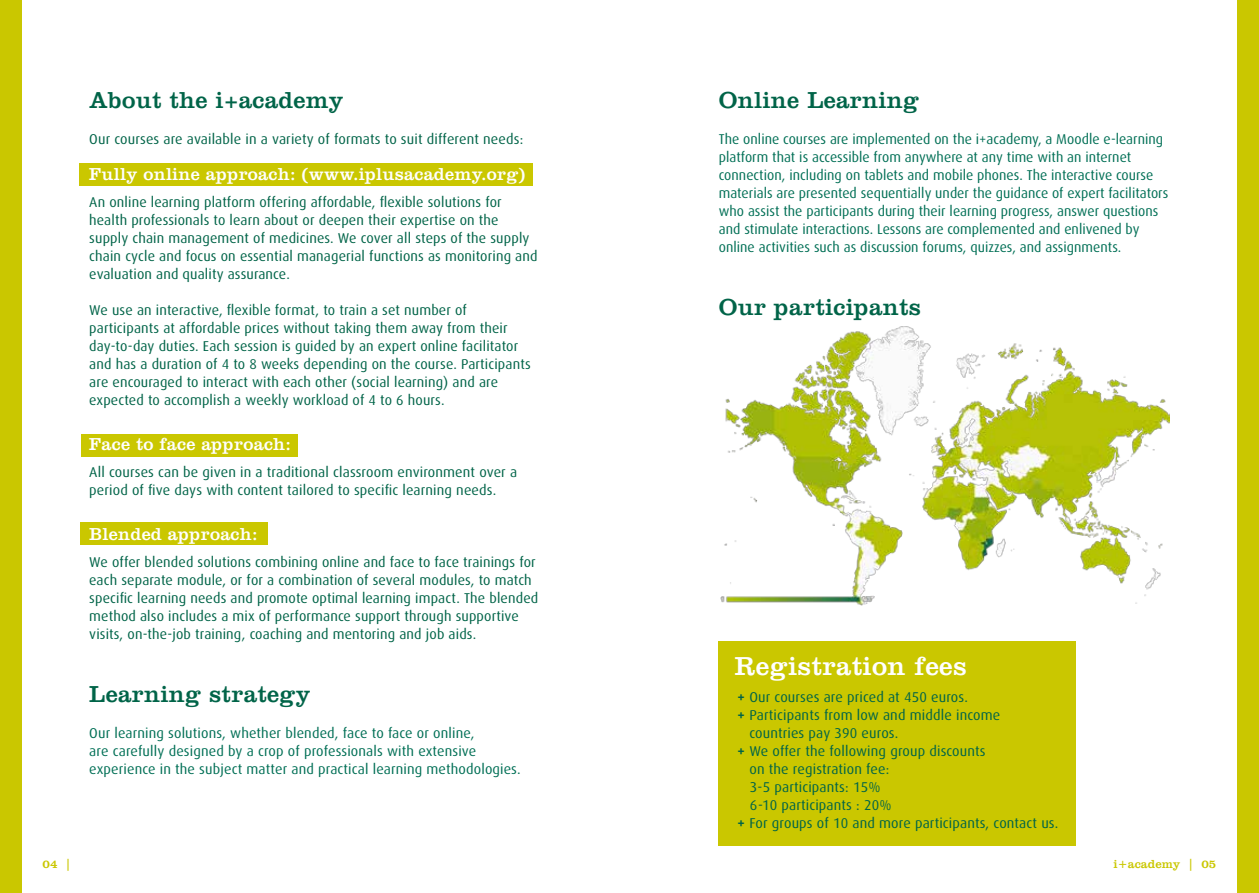
<style>
.page{position:relative;width:1259px;height:893px;background:#fff}
.page>*{position:absolute;margin:0;border:0;box-sizing:border-box;transform-origin:0 0}
.t1{font:27px "Clarendon";letter-spacing:.015em;color:#fff}
.t2{font:24px "Clarendon";letter-spacing:.015em;color:#006448}
.t3{font:18px "Clarendon";letter-spacing:.015em;color:#fff}
.t4{font:14.25px/18px "Dax";letter-spacing:.01em;color:#006448}
.t5{font:14.25px/18px "Dax";letter-spacing:.005em;color:#006f55}
.t6{font:12px "Clarendon BT";letter-spacing:.005em;color:#cac700}
.s1{font-weight:700}
</style>
<div class="page">
<div style="left:1237px;top:0;width:22px;height:893px;background:#cac700"></div>
<div style="left:0;top:0;width:21px;height:893px;background:#cac700"></div>
<img style="left:720px;top:326px;width:449px;height:280px">
<div style="left:80px;top:163px;width:453px;height:23px;background:#cac700"></div>
<div style="left:81px;top:434px;width:217px;height:22px;background:#cac700"></div>
<div style="left:81px;top:523px;width:187px;height:22px;background:#cac700"></div>
<div style="left:719px;top:642px;width:357px;height:204px;background:#cac700"></div>
<h2 class="t2" style="left:89px;top:86px;width:256px">About the i+academy</h2>
<p class="t4" style="left:89px;top:130px;width:435px">Our courses are available in a variety of formats to suit different needs:</p>
<p class="t3" style="left:89px;top:163px;width:438px">Fully online approach: (www.iplusacademy.org)</p>
<p class="t4" style="left:89px;top:193px;width:450px">An online learning platform offering affordable, flexible solutions for health professionals to learn about or deepen their expertise on the supply chain management of medicines. We cover all steps of the supply chain cycle and focus on essential managerial functions as monitoring and evaluation and quality assurance.</p>
<p class="t4" style="left:89px;top:301px;width:443px">We use an interactive, flexible format, to train a set number of participants at affordable prices without taking them away from their day-to-day duties. Each session is guided by an expert online facilitator and has a duration of 4 to 8 weeks depending on the course. Participants are encouraged to interact with each other (social learning) and are expected to accomplish a weekly workload of 4 to 6 hours.</p>
<p class="t3" style="left:89px;top:433px;width:203px">Face to face approach:</p>
<p class="t4" style="left:89px;top:463px;width:429px">All courses can be given in a traditional classroom environment over a period of five days with content tailored to specific learning needs.</p>
<p class="t3" style="left:89px;top:523px;width:170px">Blended approach:</p>
<p class="t4" style="left:89px;top:553px;width:450px">We offer blended solutions combining online and face to face trainings for each separate module, or for a combination of several modules, to match specific learning needs and promote optimal learning impact. The blended method also includes a mix of performance support through supportive visits, on-the-job training, coaching and mentoring and job aids.</p>
<h2 class="t2" style="left:89px;top:680px;width:223px">Learning strategy</h2>
<p class="t5" style="left:89px;top:724px;width:433px">Our learning solutions, whether blended, face to face or online,<br>are carefully designed by a crop of professionals with extensive experience in the subject matter and practical learning methodologies.</p>
<h2 class="t2" style="left:719px;top:86px;width:202px">Online Learning</h2>
<p class="t5" style="left:719px;top:130px;width:451px">The online courses are implemented on the i+academy, a Moodle e-learning platform that is accessible from anywhere at any time with an internet connection, including on tablets and mobile phones. The interactive course materials are presented sequentially under the guidance of expert facilitators who assist the participants during their learning progress, answer questions and stimulate interactions. Lessons are complemented and enlivened by online activities such as discussion forums, quizzes, and assignments.</p>
<h2 class="t2" style="left:719px;top:293px;width:204px">Our participants</h2>
<h1 class="t1" style="left:734px;top:650px;width:234px">Registration fees</h1>
<p class="t4" style="left:737px;top:688px;width:232px"><span class="s1">+</span> Our courses are priced at 450 euros.</p>
<p class="t4" style="left:737px;top:706px;width:264px"><span class="s1">+</span> Participants from low and middle income</p>
<p class="t4" style="left:749px;top:724px;width:150px">countries pay 390 euros.</p>
<p class="t4" style="left:737px;top:742px;width:250px"><span class="s1">+</span> We offer the following group discounts</p>
<p class="t4" style="left:749px;top:760px;width:141px">on the registration fee:</p>
<p class="t4" style="left:750px;top:778px;width:132px">3-5 participants: 15%</p>
<p class="t4" style="left:750px;top:796px;width:143px">6-10 participants : 20%</p>
<p class="t4" style="left:737px;top:814px;width:323px"><span class="s1">+</span> For groups of 10 and more participants, contact us.</p>
<p class="t6" style="left:43px;top:857px;width:30px">04 |</p>
<p class="t6" style="left:1113px;top:857px;width:104px">i+academy | 05</p>
</div>
